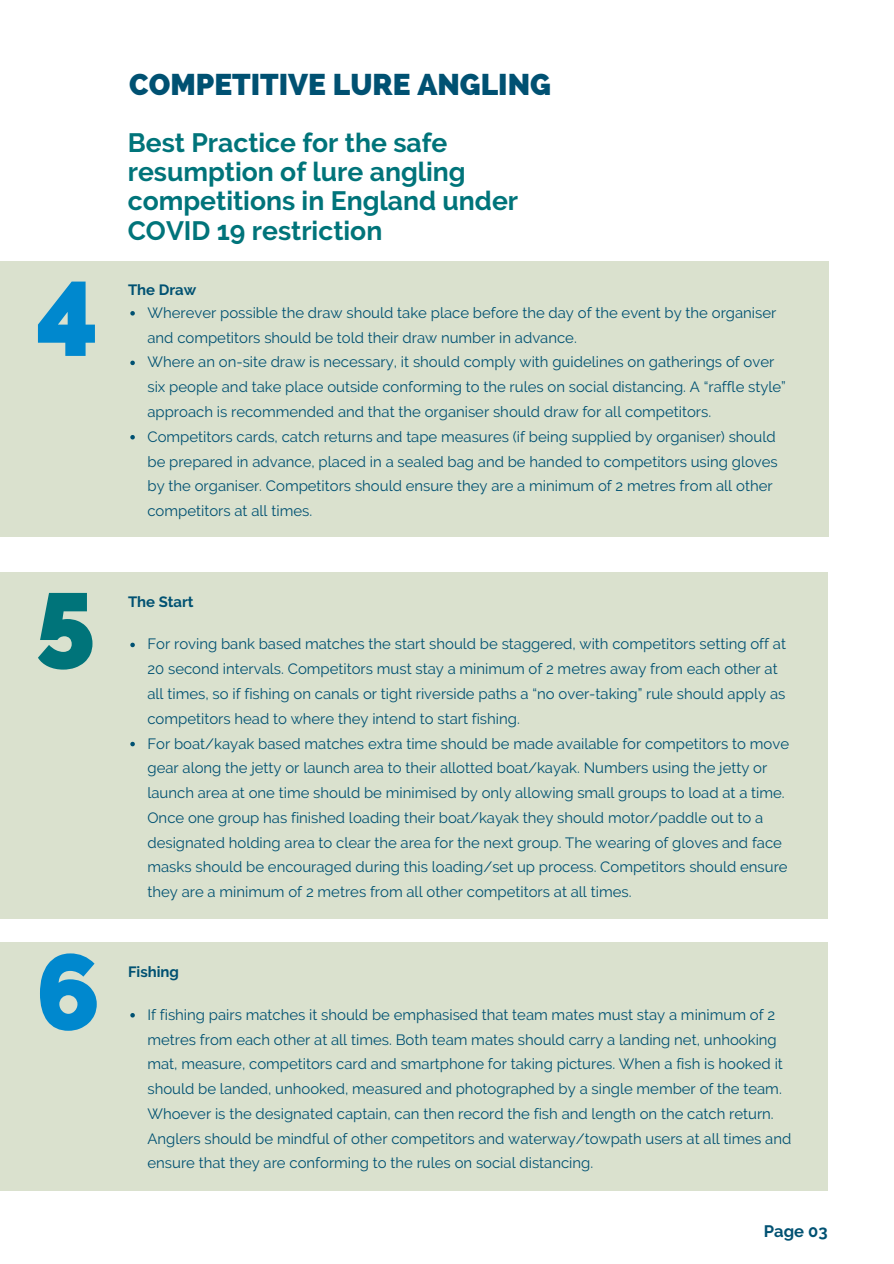
<style>
.page{position:relative;width:894px;height:1264px;background:#fff}
.page>*{position:absolute;margin:0;border:0;box-sizing:border-box;transform-origin:0 0}
.t1{font:800 106.5px "Raleway";color:#0088ce}
.t2{font:800 106.5px "Raleway";color:#00747a}
.t3{font:800 29.85px "Raleway";color:#005172}
.t4{font:700 26.55px/29.2px "Raleway";color:#00747a}
.t5{font:700 16.5px "Raleway";color:#005172}
.t6{font:14.85px/24.8px "Raleway";color:#005172}
.t7{font:700 14.85px "Raleway";color:#005172}
</style>
<div class="page">
<div style="left:0;top:261px;width:828px;height:275px;background:#dae1ce"></div>
<svg style="left:130px;top:311px;width:5px;height:4px"></svg>
<svg style="left:130px;top:360px;width:5px;height:5px"></svg>
<svg style="left:130px;top:435px;width:5px;height:4px"></svg>
<div style="left:0;top:572px;width:827px;height:347px;background:#dae1ce"></div>
<svg style="left:130px;top:642px;width:5px;height:5px"></svg>
<svg style="left:130px;top:741px;width:5px;height:5px"></svg>
<div style="left:0;top:942px;width:827px;height:249px;background:#dae1ce"></div>
<svg style="left:130px;top:1013px;width:5px;height:4px"></svg>
<h1 class="t1" style="left:36px;top:242px;width:64px">4</h1>
<h1 class="t2" style="left:36px;top:553px;width:61px">5</h1>
<h1 class="t1" style="left:36px;top:929px;width:66px">6</h1>
<h2 class="t3" style="left:129px;top:67px;width:423px">COMPETITIVE LURE ANGLING</h2>
<h3 class="t4" style="left:128px;top:128px;width:392px">Best Practice for the safe resumption of lure angling competitions in England under<br>COVID 19 restriction</h3>
<p class="t7" style="left:128px;top:281px;width:70px">The Draw</p>
<p class="t6" style="left:147px;top:300px;width:639px">Wherever possible the draw should take place before the day of the event by the organiser and competitors should be told their draw number in advance.<br>Where an on-site draw is necessary, it should comply with guidelines on gatherings of over six people and take place outside conforming to the rules on social distancing. A “raffle style” approach is recommended and that the organiser should draw for all competitors.<br>Competitors cards, catch returns and tape measures (if being supplied by organiser) should be prepared in advance, placed in a sealed bag and be handed to competitors using gloves by the organiser. Competitors should ensure they are a minimum of 2 metres from all other competitors at all times.</p>
<p class="t7" style="left:128px;top:592px;width:67px">The Start</p>
<p class="t6" style="left:147px;top:632px;width:643px">For roving bank based matches the start should be staggered, with competitors setting off at 20 second intervals. Competitors must stay a minimum of 2 metres away from each other at all times, so if fishing on canals or tight riverside paths a “no over-taking” rule should apply as competitors head to where they intend to start fishing.<br>For boat/kayak based matches extra time should be made available for competitors to move gear along the jetty or launch area to their allotted boat/kayak. Numbers using the jetty or launch area at one time should be minimised by only allowing small groups to load at a time.<br>Once one group has finished loading their boat/kayak they should motor/paddle out to a designated holding area to clear the area for the next group. The wearing of gloves and face masks should be encouraged during this loading/set up process. Competitors should ensure they are a minimum of 2 metres from all other competitors at all times.</p>
<p class="t7" style="left:128px;top:963px;width:52px">Fishing</p>
<p class="t6" style="left:147px;top:1002px;width:645px">If fishing pairs matches it should be emphasised that team mates must stay a minimum of 2 metres from each other at all times. Both team mates should carry a landing net, unhooking mat, measure, competitors card and smartphone for taking pictures. When a fish is hooked it should be landed, unhooked, measured and photographed by a single member of the team.<br>Whoever is the designated captain, can then record the fish and length on the catch return.<br>Anglers should be mindful of other competitors and waterway/towpath users at all times and ensure that they are conforming to the rules on social distancing.</p>
<p class="t5" style="left:763px;top:1221px;width:65px">Page 03</p>
</div>
